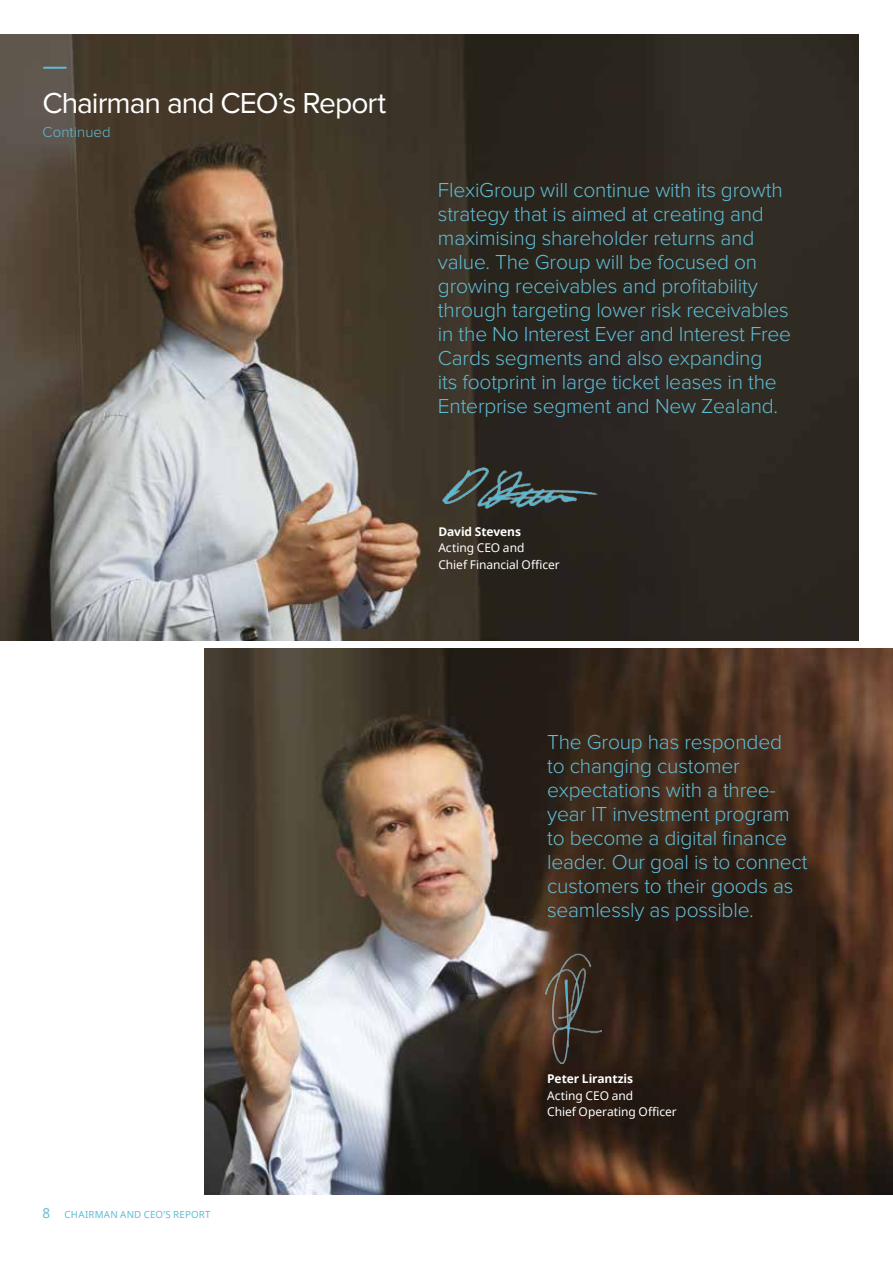
<style>
.page{position:relative;width:893px;height:1263px;background:#fff}
.page>*{position:absolute;margin:0;border:0;box-sizing:border-box;transform-origin:0 0}
.t1{font:30px "Proxima Nova";letter-spacing:-.035em;color:#fff}
.t2{font:30px "Proxima Nova";color:#60bcd5}
.t3{font:300 21px/24px "Proxima Nova";letter-spacing:-.01em;color:#60bcd5}
.t4{font:300 15px "Proxima Nova";letter-spacing:.005em;color:#60bcd5}
.t5{font:13.5px "Noto Sans";color:#60bcd5}
.t6{font:12px/16.5px "Noto Sans";letter-spacing:-.005em;color:#fff}
.t7{font:700 12px "Noto Sans";letter-spacing:-.005em;color:#fff}
.t8{font:9.75px "Noto Sans";letter-spacing:.02em;color:#60bcd5}
</style>
<div class="page">
<img style="left:0;top:34px;width:859px;height:607px">
<img style="left:204px;top:648px;width:689px;height:547px">
<img style="left:431px;top:460px;width:181px;height:54px">
<img style="left:543px;top:949px;width:59px;height:114px">
<h1 class="t2" style="left:43px;top:48px;width:26px">—</h1>
<h1 class="t1" style="left:43px;top:86px;width:345px">Chairman and CEO’s Report</h1>
<p class="t4" style="left:43px;top:123px;width:70px">Continued</p>
<p class="t3" style="left:438px;top:178px;width:355px">FlexiGroup will continue with its growth strategy that is aimed at creating and maximising shareholder returns and value. The Group will be focused on growing receivables and profitability through targeting lower risk receivables in the No Interest Ever and Interest Free Cards segments and also expanding<br>its footprint in large ticket leases in the Enterprise segment and New Zealand.</p>
<p class="t7" style="left:438px;top:523px;width:84px">David Stevens</p>
<p class="t6" style="left:438px;top:539px;width:123px">Acting CEO and<br>Chief Financial Officer</p>
<p class="t5" style="left:43px;top:1204px;width:9px">8</p>
<p class="t8" style="left:65px;top:1208px;width:148px">CHAIRMAN AND CEO’S REPORT</p>
<p class="t3" style="left:547px;top:730px;width:262px">The Group has responded<br>to changing customer expectations with a three&shy;year IT investment program to become a digital finance leader. Our goal is to connect customers to their goods as seamlessly as possible.</p>
<p class="t7" style="left:547px;top:1070px;width:88px">Peter Lirantzis</p>
<p class="t6" style="left:547px;top:1087px;width:131px">Acting CEO and<br>Chief Operating Officer</p>
</div>
